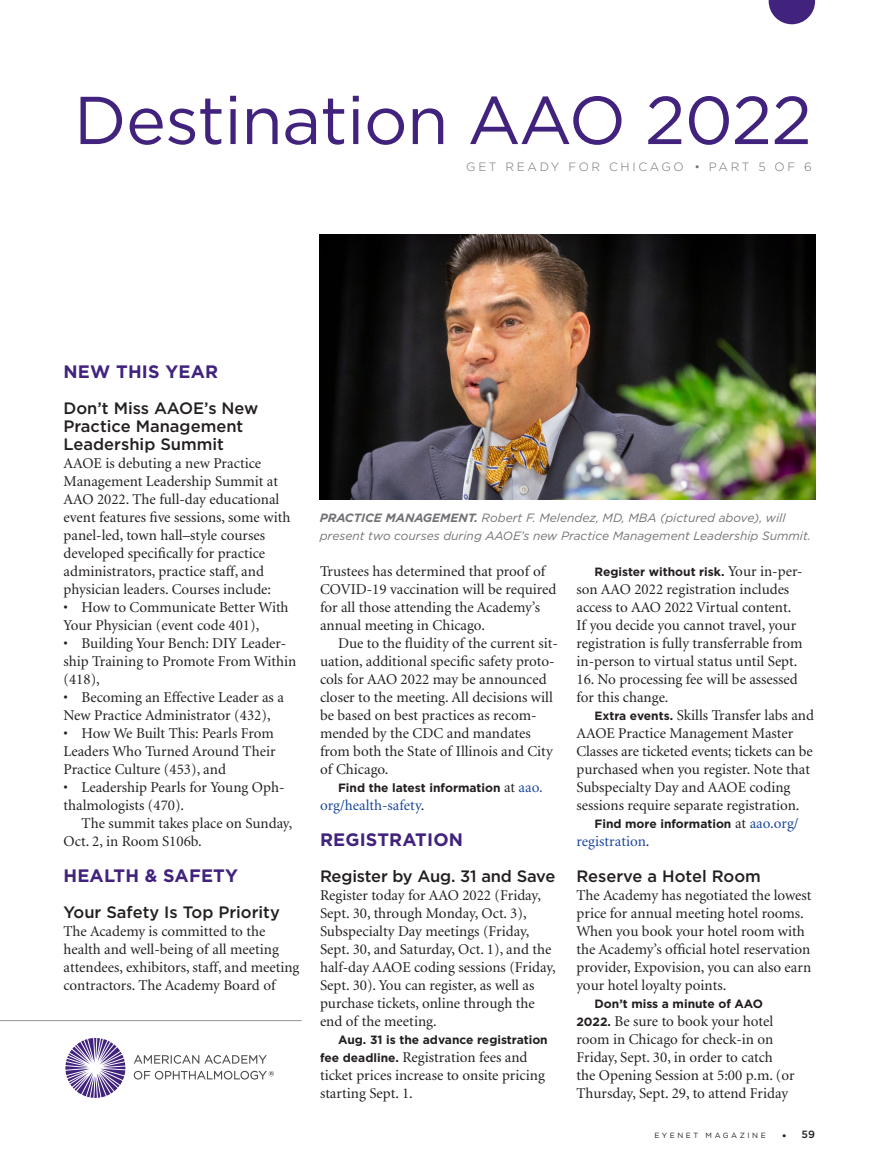
<style>
.page{position:relative;width:878px;height:1175px;background:#fff}
.page>*{position:absolute;margin:0;border:0;box-sizing:border-box;transform-origin:0 0}
.NB_Superhead{font:67.5px "Gotham";letter-spacing:-.01em;color:#41237e}
.NB_Section_Head{font:700 18px "Gotham";letter-spacing:.01em;color:#41237e}
.NB_story_title{font:500 16.5px/18px "Gotham";color:#231f20}
.BODY_text_NO_indent{font:15px/18px "Minion";color:#231f20}
.BODY_text{font:15px/18px "Minion";color:#231f20}
.BODY_text-2{font:15px "Minion";color:#18469d}
.BODY_text-3{font:700 12px "Gotham";color:#231f20}
.t1{font:italic 12px/18px "Gotham";color:#717275}
.NB_Superhead-2{font:300 12px "Gotham";letter-spacing:.22em;color:#717275}
.t2{font:500 10.5px "Gotham";color:#231f20}
.t3{font:7.5px "Gotham";letter-spacing:.34em;color:#231f20}
.s1{font-weight:700}
.s2{font-family:"Minion";font-weight:400;font-size:15px}
.s3{font-family:"Minion";font-weight:400;font-size:15px;color:#18469d}
.s4{color:#231f20}
.s5{font-family:"Gotham";font-weight:700;font-size:12px}
.s6{font-weight:300;font-size:12px}
</style>
<div class="page">
<svg style="left:768px;top:0;width:47px;height:24px"></svg>
<svg style="left:65px;top:1038px;width:60px;height:59px"></svg>
<svg style="left:134px;top:1055px;width:140px;height:24px"></svg>
<hr style="left:0;top:1020px;width:302px;height:1px;background:#939598">
<img style="left:320px;top:234px;width:495px;height:265px">
<p class="NB_Superhead" style="left:74px;top:77px;width:739px">Destination AAO 2022</p>
<p class="NB_Superhead-2" style="left:466px;top:159px;width:347px">GET READY FOR CHICAGO • PART 5 OF 6</p>
<p class="NB_Section_Head" style="left:64px;top:360px;width:156px">NEW THIS YEAR</p>
<p class="NB_story_title" style="left:64px;top:399px;width:196px">Don’t Miss AAOE’s New<br>Practice Management<br>Leadership Summit</p>
<p class="BODY_text_NO_indent" style="left:64px;top:455px;width:228px">AAOE is debuting a new Practice Management Leadership Summit at AAO 2022. The full-day educational event features five sessions, some with panel-led, town hall–style courses developed specifically for practice administrators, practice staff, and physician leaders. Courses include:</p>
<p class="BODY_text_NO_indent" style="left:64px;top:599px;width:226px">• How to Communicate Better With<br>Your Physician (event code 401),</p>
<p class="BODY_text_NO_indent" style="left:64px;top:635px;width:234px">• Building Your Bench: DIY Leader&shy;ship Training to Promote From Within (418),</p>
<p class="BODY_text_NO_indent" style="left:64px;top:689px;width:222px">• Becoming an Effective Leader as a<br>New Practice Administrator (432),</p>
<p class="BODY_text_NO_indent" style="left:64px;top:725px;width:213px;text-align:justify">• How We Built This: Pearls From Leaders Who Turned Around Their Practice Culture (453), and</p>
<p class="BODY_text_NO_indent" style="left:64px;top:779px;width:222px">• Leadership Pearls for Young Oph&shy;thalmologists (470).</p>
<p class="BODY_text" style="left:64px;top:815px;width:230px;text-indent:18px">The summit takes place on Sunday,<br>Oct. 2, in Room S106b.</p>
<p class="NB_Section_Head" style="left:64px;top:864px;width:176px">HEALTH &amp; SAFETY</p>
<p class="NB_story_title" style="left:64px;top:903px;width:218px">Your Safety Is Top Priority</p>
<p class="BODY_text_NO_indent" style="left:64px;top:923px;width:237px">The Academy is committed to the health and well-being of all meeting attendees, exhibitors, staff, and meeting contractors. The Academy Board of</p>
<p class="t1" style="left:320px;top:508px;width:492px"><span class="s1">PRACTICE MANAGEMENT.</span> Robert F. Melendez, MD, MBA (pictured above), will present two courses during AAOE’s new Practice Management Leadership Summit.</p>
<p class="BODY_text_NO_indent" style="left:320px;top:563px;width:238px">Trustees has determined that proof of COVID-19 vaccination will be required for all those attending the Academy’s annual meeting in Chicago.</p>
<p class="BODY_text" style="left:320px;top:635px;width:239px;text-indent:18px">Due to the fluidity of the current sit&shy;uation, additional specific safety proto&shy;cols for AAO 2022 may be announced closer to the meeting. All decisions will be based on best practices as recom&shy;mended by the CDC and mandates from both the State of Illinois and City of Chicago.</p>
<p class="BODY_text-3" style="left:338px;top:780px;width:206px">Find the latest information <span class="s2">at</span> <span class="s3">aao.</span></p>
<p class="BODY_text-2" style="left:320px;top:798px;width:106px">org/health-safety<span class="s4">.</span></p>
<p class="NB_Section_Head" style="left:320px;top:828px;width:144px">REGISTRATION</p>
<p class="NB_story_title" style="left:320px;top:867px;width:237px">Register by Aug. 31 and Save</p>
<p class="BODY_text_NO_indent" style="left:320px;top:887px;width:237px">Register today for AAO 2022 (Friday, Sept. 30, through Monday, Oct. 3), Subspecialty Day meetings (Friday, Sept. 30, and Saturday, Oct. 1), and the half-day AAOE coding sessions (Friday, Sept. 30). You can register, as well as purchase tickets, online through the end of the meeting.</p>
<p class="BODY_text-3" style="left:338px;top:1032px;width:211px">Aug. 31 is the advance registration</p>
<p class="BODY_text" style="left:320px;top:1049px;width:226px"><span class="s5">fee deadline.</span> Registration fees and ticket prices increase to onsite pricing starting Sept. 1.</p>
<p class="BODY_text-3" style="left:594px;top:564px;width:210px">Register without risk. <span class="s2">Your in-per-</span></p>
<p class="BODY_text" style="left:576px;top:581px;width:227px">son AAO 2022 registration includes access to AAO 2022 Virtual content.<br>If you decide you cannot travel, your registration is fully transferrable from in-person to virtual status until Sept.</p>
<p class="BODY_text" style="left:576px;top:671px;width:223px">16. No processing fee will be assessed for this change.</p>
<p class="BODY_text" style="left:576px;top:707px;width:239px;text-indent:18px"><span class="s5">Extra events.</span> Skills Transfer labs and AAOE Practice Management Master Classes are ticketed events; tickets can be purchased when you register. Note that Subspecialty Day and AAOE coding sessions require separate registration.</p>
<p class="BODY_text-3" style="left:594px;top:816px;width:206px">Find more information <span class="s2">at</span> <span class="s3">aao.org/</span></p>
<p class="BODY_text-2" style="left:576px;top:834px;width:75px">registration<span class="s4">.</span></p>
<p class="NB_story_title" style="left:576px;top:867px;width:186px">Reserve a Hotel Room</p>
<p class="BODY_text_NO_indent" style="left:576px;top:887px;width:236px">The Academy has negotiated the lowest price for annual meeting hotel rooms.<br>When you book your hotel room with the Academy’s official hotel reservation provider, Expovision, you can also earn your hotel loyalty points.</p>
<p class="BODY_text-3" style="left:594px;top:996px;width:170px">Don’t miss a minute of AAO</p>
<p class="BODY_text" style="left:576px;top:1013px;width:220px"><span class="s5">2022.</span> Be sure to book your hotel room in Chicago for check-in on Friday, Sept. 30, in order to catch the Opening Session at 5:00 p.m. (or Thursday, Sept. 29, to attend Friday</p>
<p class="t3" style="left:654px;top:1130px;width:113px">EYENET MAGAZINE</p>
<p class="t2" style="left:781px;top:1127px;width:35px"><span class="s6">•</span> 59</p>
</div>
